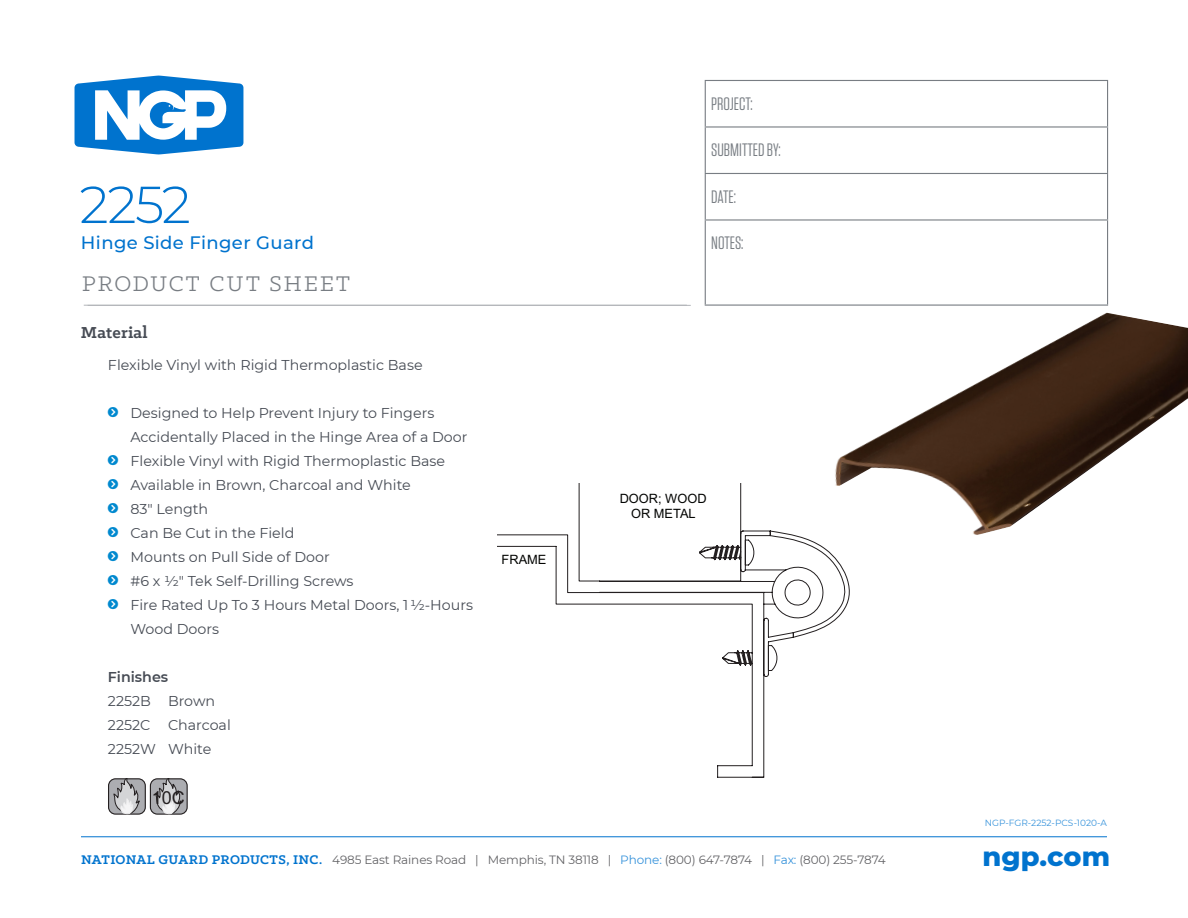
<style>
.page{position:relative;width:1188px;height:918px;background:#fff}
.page>*{position:absolute;margin:0;border:0;box-sizing:border-box;transform-origin:0 0}
.CUT_HD1{font:300 51.9px "Montserrat";color:#0073ce}
.t1{font:800 27.15px "Montserrat";color:#0073ce}
.t2{font:24px "Klinic Slab";letter-spacing:.085em;color:#787d83}
.t3{font:18px "Tungsten";color:#787d83}
.CUT_HD2{font:500 18px "Montserrat";letter-spacing:.02em;color:#0073ce}
.CUT_HD3{font:700 18px "Klinic Slab";letter-spacing:.01em;color:#464b54}
.t4{font:18px "Arial";color:#231f20}
.CUT_BULLETS_REG{font:14.25px/24px "Montserrat";color:#464b54}
.CUT_BULLETS_BD{font:600 14.25px "Montserrat";color:#464b54}
.t5{font:12.9px/15.5px "Arial";color:#040503;text-align:center}
.t6{font:12px "Montserrat";letter-spacing:-.01em;color:#636366}
.t7{font:9px "Montserrat";color:#3793db}
.s1{font-family:"Klinic Slab";font-weight:700;font-size:14.25px;color:#0073ce}
.s2{color:#3793db}
</style>
<div class="page">
<svg style="left:75px;top:76px;width:168px;height:78px"></svg>
<hr style="left:81px;top:836px;width:1026px;height:1px;background:#0073ce">
<hr style="left:705px;top:80px;width:403px;height:1px;background:#787d83">
<hr style="left:705px;top:81px;width:1px;height:45px;background:#787d83">
<hr style="left:1107px;top:81px;width:1px;height:45px;background:#787d83">
<hr style="left:705px;top:126px;width:403px;height:2px;background:#787d83">
<hr style="left:705px;top:128px;width:1px;height:45px;background:#787d83">
<hr style="left:1107px;top:128px;width:1px;height:45px;background:#787d83">
<hr style="left:705px;top:173px;width:403px;height:1px;background:#787d83">
<hr style="left:705px;top:174px;width:1px;height:45px;background:#787d83">
<hr style="left:1107px;top:174px;width:1px;height:45px;background:#787d83">
<hr style="left:705px;top:219px;width:403px;height:2px;background:#787d83">
<hr style="left:705px;top:221px;width:1px;height:84px;background:#787d83">
<hr style="left:1107px;top:221px;width:1px;height:84px;background:#787d83">
<hr style="left:705px;top:305px;width:403px;height:1px;background:#787d83">
<hr style="left:84px;top:305px;width:603px;height:1px;background:#b2b5b9">
<hr style="left:88px;top:305px;width:603px;height:1px;background:#b2b5b9">
<div style="left:109px;top:779px;width:36px;height:35px;background:#acadb1;border-radius:7px"></div>
<div style="left:108px;top:778px;width:38px;height:37px;border:1px solid #231f20;border-radius:7px"></div>
<svg style="left:114px;top:778px;width:26px;height:37px"></svg>
<div style="left:150px;top:779px;width:37px;height:35px;background:#acadb1;border-radius:7px"></div>
<div style="left:150px;top:778px;width:38px;height:37px;border:1px solid #231f20;border-radius:7px"></div>
<svg style="left:155px;top:778px;width:27px;height:37px"></svg>
<img style="left:835px;top:313px;width:353px;height:222px">
<svg style="left:498px;top:483px;width:352px;height:295px"></svg>
<p class="CUT_HD1" style="left:79px;top:169px;width:113px">2252</p>
<p class="CUT_HD2" style="left:81px;top:230px;width:235px">Hinge Side Finger Guard</p>
<h3 class="t2" style="left:82px;top:269px;width:269px">PRODUCT CUT SHEET</h3>
<p class="CUT_HD3" style="left:81px;top:320px;width:68px">Material</p>
<p class="CUT_BULLETS_REG" style="left:108px;top:352px;width:316px">Flexible Vinyl with Rigid Thermoplastic Base</p>
<p class="CUT_BULLETS_REG" style="left:130px;top:400px;width:339px">Designed to Help Prevent Injury to Fingers<br>Accidentally Placed in the Hinge Area of a Door</p>
<p class="CUT_BULLETS_REG" style="left:130px;top:448px;width:316px">Flexible Vinyl with Rigid Thermoplastic Base</p>
<p class="CUT_BULLETS_REG" style="left:130px;top:472px;width:282px">Available in Brown, Charcoal and White</p>
<p class="CUT_BULLETS_REG" style="left:130px;top:496px;width:79px">83" Length</p>
<p class="CUT_BULLETS_REG" style="left:130px;top:520px;width:165px">Can Be Cut in the Field</p>
<p class="CUT_BULLETS_REG" style="left:130px;top:544px;width:201px">Mounts on Pull Side of Door</p>
<p class="CUT_BULLETS_REG" style="left:130px;top:568px;width:225px">#6 x 1/2" Tek Self-Drilling Screws</p>
<p class="CUT_BULLETS_REG" style="left:130px;top:592px;width:344px">Fire Rated Up To 3 Hours Metal Doors, 1 1/2-Hours<br>Wood Doors</p>
<p class="CUT_BULLETS_BD" style="left:108px;top:667px;width:62px">Finishes</p>
<p class="CUT_BULLETS_REG" style="left:108px;top:688px;width:109px">2252B Brown</p>
<p class="CUT_BULLETS_REG" style="left:108px;top:712px;width:124px">2252C Charcoal</p>
<p class="CUT_BULLETS_REG" style="left:108px;top:736px;width:105px">2252W White</p>
<p class="t4" style="left:152px;top:785px;width:35px">10C</p>
<p class="t5" style="left:502px;top:551px;width:46px">FRAME</p>
<p class="t3" style="left:711px;top:94px;width:43px">PROJECT:</p>
<p class="t3" style="left:711px;top:141px;width:71px">SUBMITTED BY:</p>
<p class="t3" style="left:711px;top:187px;width:26px">DATE:</p>
<p class="t3" style="left:711px;top:234px;width:34px">NOTES:</p>
<p class="t5" style="left:620px;top:491px;width:88px">DOOR; WOOD<br>OR METAL</p>
<p class="t7" style="left:985px;top:817px;width:124px">NGP-FGR-2252-PCS-1020-A</p>
<p class="t6" style="left:81px;top:851px;width:806px"><span class="s1">NATIONAL GUARD PRODUCTS, INC.</span> 4985 East Raines Road | Memphis, TN 38118 | <span class="s2">Phone:</span> (800) 647-7874 | <span class="s2">Fax:</span> (800) 255-7874</p>
<h2 class="t1" style="left:983px;top:837px;width:129px">ngp.com</h2>
</div>
